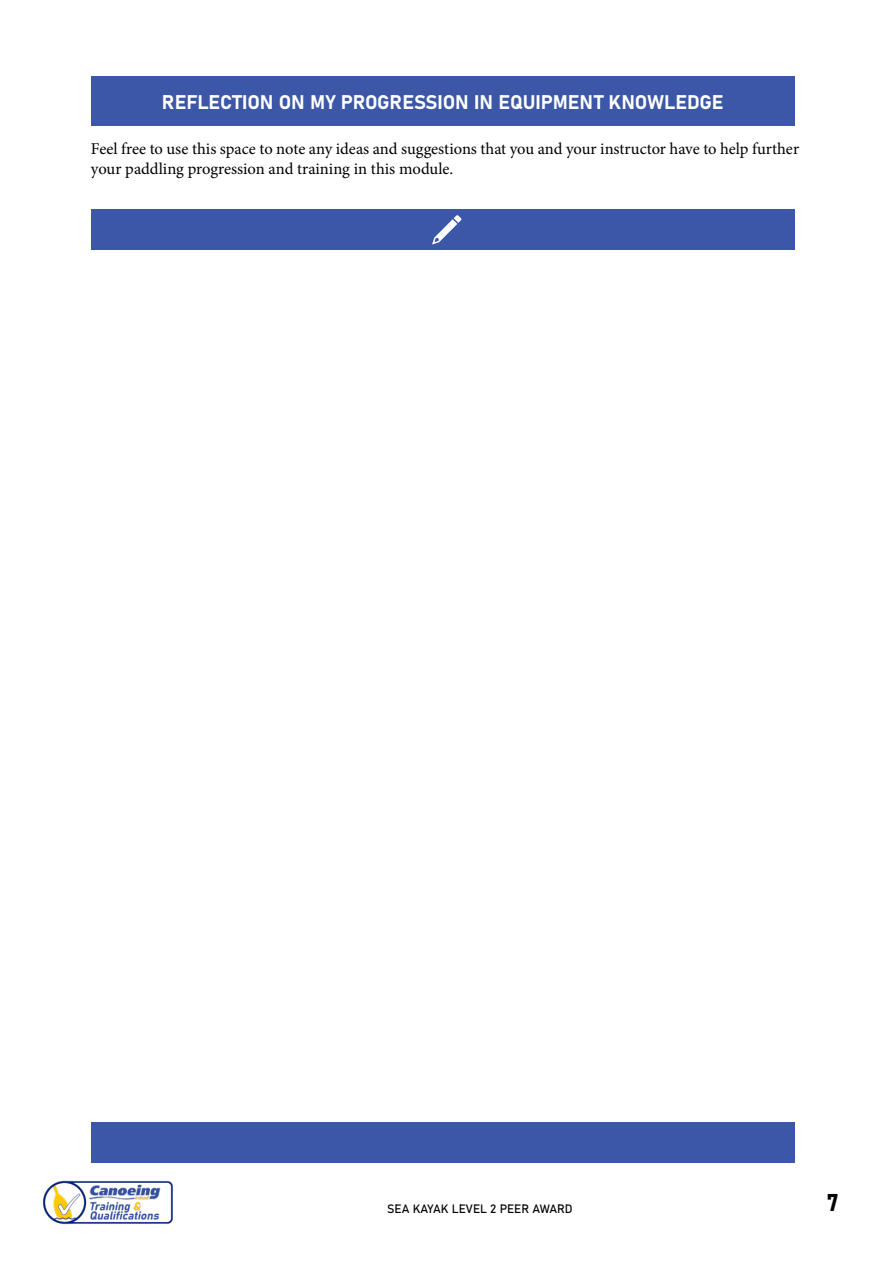
<style>
.page{position:relative;width:893px;height:1263px;background:#fff}
.page>*{position:absolute;margin:0;border:0;box-sizing:border-box;transform-origin:0 0}
.t1{font:24px "Bahnschrift";color:#000}
.Paragraph_Style_1{font:19.5px "Bahnschrift";color:#fff}
.Main_Text{font:16.5px/19.8px "Minion Pro";letter-spacing:-.005em;color:#000}
.t2{font:12px "Bahnschrift";color:#000}
</style>
<div class="page">
<img style="left:42px;top:1180px;width:131px;height:45px">
<div style="left:91px;top:76px;width:703px;height:50px;background:#3c57a7"></div>
<div style="left:91px;top:209px;width:703px;height:41px;background:#3c57a7"></div>
<div style="left:91px;top:1122px;width:703px;height:41px;background:#3c57a7"></div>
<svg style="left:432px;top:215px;width:30px;height:30px"></svg>
<p class="Paragraph_Style_1" style="left:162px;top:87px;width:563px">REFLECTION ON MY PROGRESSION IN EQUIPMENT KNOWLEDGE</p>
<p class="Main_Text" style="left:91px;top:139px;width:710px">Feel free to use this space to note any ideas and suggestions that you and your instructor have to help further your paddling progression and training in this module.</p>
<p class="t2" style="left:387px;top:1199px;width:187px">SEA KAYAK LEVEL 2 PEER AWARD</p>
<p class="t1" style="left:827px;top:1184px;width:14px">7</p>
</div>
